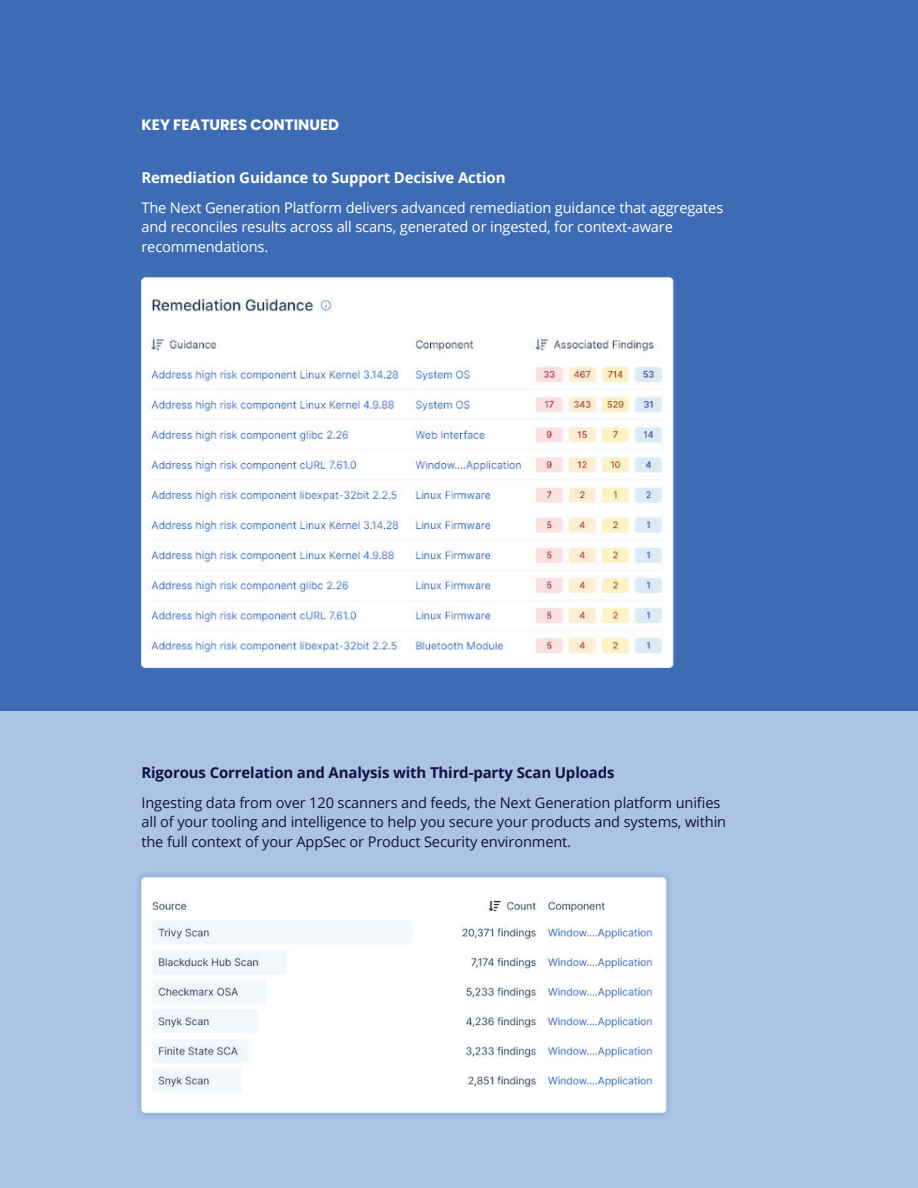
<style>
.page{position:relative;width:918px;height:1188px;background:#fff}
.page>*{position:absolute;margin:0;border:0;box-sizing:border-box;transform-origin:0 0}
.t1{font:700 15px "Open Sans";letter-spacing:-.01em;color:#131141}
.t2{font:700 15px "Open Sans";letter-spacing:-.01em;color:#fff}
.t3{font:700 15px "Poppins";color:#fff}
.t4{font:14.7px/19.5px "Open Sans";letter-spacing:-.01em;color:#131141}
.t5{font:14.7px/19.5px "Open Sans";letter-spacing:-.01em;color:#fff}
</style>
<div class="page">
<div style="left:0;top:711px;width:918px;height:477px;background:#abc4e6"></div>
<div style="left:0;top:0;width:918px;height:711px;background:#3d6cb5"></div>
<div style="left:135px;top:271px;width:545px;height:403px;background:#4e7fc1;opacity:.6"></div>
<img style="left:142px;top:278px;width:531px;height:389px">
<div style="left:134px;top:870px;width:539px;height:250px;background:#4e7fc1;opacity:.55"></div>
<img style="left:142px;top:878px;width:524px;height:235px">
<div style="left:141px;top:877px;width:525px;height:236px;border:1px solid #e4eef8;border-radius:4px"></div>
<p class="t3" style="left:141px;top:116px;width:199px">KEY FEATURES CONTINUED</p>
<p class="t2" style="left:141px;top:167px;width:366px">Remediation Guidance to Support Decisive Action</p>
<p class="t5" style="left:141px;top:197px;width:583px">The Next Generation Platform delivers advanced remediation guidance that aggregates and reconciles results across all scans, generated or ingested, for context-aware recommendations.</p>
<p class="t1" style="left:141px;top:762px;width:475px">Rigorous Correlation and Analysis with Third-party Scan Uploads</p>
<p class="t4" style="left:141px;top:792px;width:586px">Ingesting data from over 120 scanners and feeds, the Next Generation platform unifies all of your tooling and intelligence to help you secure your products and systems, within the full context of your AppSec or Product Security environment.</p>
</div>
